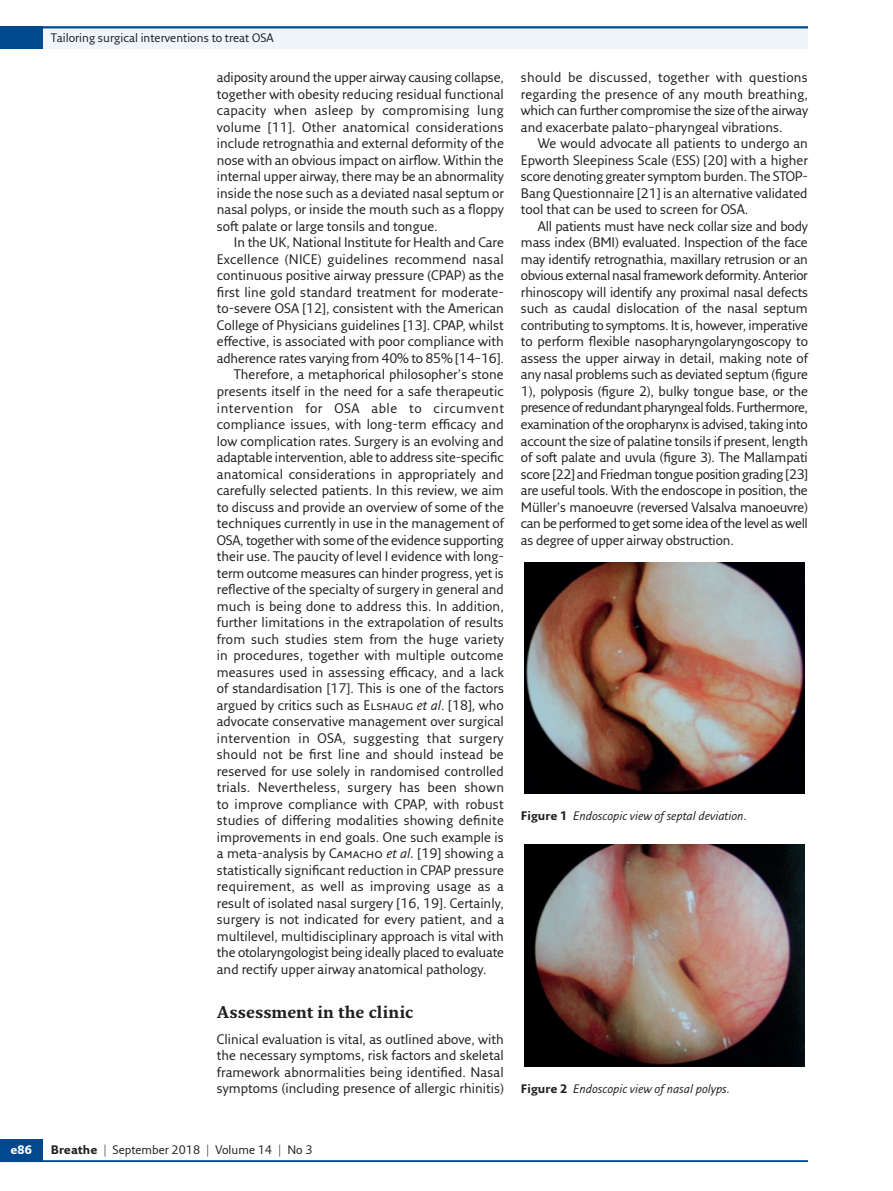
<style>
.page{position:relative;width:893px;height:1191px;background:#fff}
.page>*{position:absolute;margin:0;border:0;box-sizing:border-box;transform-origin:0 0}
.t1{font:700 16.5px "Fresco Std";color:#231f20}
.t2{font:13.5px/16.5px "Fresco Sans Pro";color:#231f20;text-align:justify}
.t3{font:13.5px "Fresco Sans Pro";letter-spacing:.02em;color:#231f20}
.t4{font:13.5px "Fresco Sans Pro";letter-spacing:-.02em;color:#231f20}
.t5{font:13.5px "Fresco Sans Pro";letter-spacing:.04em;color:#231f20}
.t6{font:12px "Fresco Sans Pro";color:#231f20}
.t7{font:italic 12px "Fresco Sans Pro";color:#231f20}
.t8{font:700 12px "Fresco Sans Pro";color:#fff}
.s1{font-style:italic}
.s2{font-weight:700;font-style:normal}
.s3{font-weight:700}
</style>
<div class="page">
<hr style="left:0;top:1160px;width:808px;height:2px;background:#01498e">
<div style="left:0;top:1138px;width:43px;height:23px;background:#01498e"></div>
<div style="left:0;top:26px;width:808px;height:23px;background:#eff5fb"></div>
<hr style="left:0;top:26px;width:808px;height:2px;background:#01498e">
<div style="left:0;top:26px;width:43px;height:23px;background:#01498e"></div>
<img style="left:524px;top:563px;width:281px;height:230px">
<img style="left:524px;top:844px;width:281px;height:223px">
<p class="t6" style="left:51px;top:30px;width:224px">Tailoring surgical interventions to treat OSA</p>
<p class="t2" style="left:217px;top:69px;width:289px">adiposity around the upper airway causing collapse, together with obesity reducing residual functional capacity when asleep by compromising lung volume [11]. Other anatomical considerations include retrognathia and external deformity of the nose with an obvious impact on airflow. Within the internal upper airway, there may be an abnormality inside the nose such as a deviated nasal septum or nasal polyps, or inside the mouth such as a floppy soft palate or large tonsils and tongue.</p>
<p class="t2" style="left:234px;top:234px;width:272px">In the UK, National Institute for Health and Care</p>
<p class="t2" style="left:217px;top:251px;width:288px">Excellence (NICE) guidelines recommend nasal</p>
<p class="t2" style="left:217px;top:267px;width:289px">continuous positive airway pressure (CPAP) as the</p>
<p class="t2" style="left:217px;top:284px;width:289px">first line gold standard treatment for moderate-</p>
<p class="t2" style="left:217px;top:300px;width:288px">to-severe OSA [12], consistent with the American</p>
<p class="t2" style="left:217px;top:316px;width:289px">College of Physicians guidelines [13]. CPAP, whilst</p>
<p class="t2" style="left:217px;top:333px;width:288px">effective, is associated with poor compliance with</p>
<p class="t2" style="left:217px;top:349px;width:288px">adherence rates varying from 40% to 85% [14–16].</p>
<p class="t2" style="left:234px;top:366px;width:271px">Therefore, a metaphorical philosopher’s stone</p>
<p class="t2" style="left:217px;top:382px;width:288px">presents itself in the need for a safe therapeutic</p>
<p class="t5" style="left:217px;top:399px;width:289px">intervention for OSA able to circumvent</p>
<p class="t2" style="left:217px;top:415px;width:288px">compliance issues, with long-term efficacy and</p>
<p class="t2" style="left:217px;top:432px;width:288px">low complication rates. Surgery is an evolving and</p>
<p class="t2" style="left:217px;top:448px;width:288px">adaptable intervention, able to address site-specific</p>
<p class="t2" style="left:217px;top:465px;width:288px">anatomical considerations in appropriately and</p>
<p class="t2" style="left:217px;top:481px;width:288px">carefully selected patients. In this review, we aim</p>
<p class="t2" style="left:217px;top:498px;width:289px">to discuss and provide an overview of some of the</p>
<p class="t2" style="left:217px;top:514px;width:289px">techniques currently in use in the management of</p>
<p class="t4" style="left:217px;top:531px;width:288px">OSA, together with some of the evidence supporting</p>
<p class="t2" style="left:217px;top:547px;width:289px">their use. The paucity of level I evidence with long-</p>
<p class="t2" style="left:217px;top:564px;width:288px">term outcome measures can hinder progress, yet is</p>
<p class="t2" style="left:217px;top:580px;width:289px">reflective of the specialty of surgery in general and</p>
<p class="t2" style="left:217px;top:597px;width:288px">much is being done to address this. In addition,</p>
<p class="t2" style="left:217px;top:613px;width:289px">further limitations in the extrapolation of results</p>
<p class="t2" style="left:217px;top:630px;width:288px">from such studies stem from the huge variety</p>
<p class="t2" style="left:217px;top:646px;width:288px">in procedures, together with multiple outcome</p>
<p class="t2" style="left:217px;top:663px;width:288px">measures used in assessing efficacy, and a lack</p>
<p class="t2" style="left:217px;top:679px;width:289px">of standardisation [17]. This is one of the factors</p>
<p class="t2" style="left:217px;top:696px;width:289px">argued by critics such as Elshaug <span class="s1">et al</span>. [18], who</p>
<p class="t2" style="left:217px;top:712px;width:289px">advocate conservative management over surgical</p>
<p class="t3" style="left:217px;top:729px;width:288px">intervention in OSA, suggesting that surgery</p>
<p class="t2" style="left:217px;top:745px;width:288px">should not be first line and should instead be</p>
<p class="t2" style="left:217px;top:762px;width:288px">reserved for use solely in randomised controlled</p>
<p class="t3" style="left:217px;top:779px;width:289px">trials. Nevertheless, surgery has been shown</p>
<p class="t2" style="left:217px;top:795px;width:288px">to improve compliance with CPAP, with robust</p>
<p class="t2" style="left:217px;top:811px;width:288px">studies of differing modalities showing definite</p>
<p class="t2" style="left:217px;top:828px;width:289px">improvements in end goals. One such example is</p>
<p class="t2" style="left:217px;top:844px;width:288px">a meta-analysis by Camacho <span class="s1">et al.</span> [19] showing a</p>
<p class="t2" style="left:217px;top:861px;width:289px">statistically significant reduction in CPAP pressure</p>
<p class="t2" style="left:217px;top:877px;width:288px">requirement, as well as improving usage as a</p>
<p class="t2" style="left:217px;top:894px;width:288px">result of isolated nasal surgery [16, 19]. Certainly,</p>
<p class="t2" style="left:217px;top:910px;width:289px">surgery is not indicated for every patient, and a</p>
<p class="t2" style="left:217px;top:927px;width:289px">multilevel, multidisciplinary approach is vital with</p>
<p class="t2" style="left:217px;top:943px;width:289px">the otolaryngologist being ideally placed to evaluate</p>
<p class="t2" style="left:217px;top:960px;width:271px">and rectify upper airway anatomical pathology.</p>
<p class="t1" style="left:217px;top:1001px;width:198px">Assessment in the clinic</p>
<p class="t2" style="left:217px;top:1030px;width:289px">Clinical evaluation is vital, as outlined above, with the necessary symptoms, risk factors and skeletal framework abnormalities being identified. Nasal symptoms (including presence of allergic rhinitis)</p>
<p class="t2" style="left:521px;top:69px;width:288px">should be discussed, together with questions regarding the presence of any mouth breathing, which can further compromise the size of the airway and exacerbate palato–pharyngeal vibrations.</p>
<p class="t2" style="left:521px;top:135px;width:289px;text-indent:17px">We would advocate all patients to undergo an Epworth Sleepiness Scale (ESS) [20] with a higher score denoting greater symptom burden. The STOP-Bang Questionnaire [21] is an alternative validated tool that can be used to screen for OSA.</p>
<p class="t2" style="left:521px;top:218px;width:289px;text-indent:17px">All patients must have neck collar size and body mass index (BMI) evaluated. Inspection of the face may identify retrognathia, maxillary retrusion or an obvious external nasal framework deformity. Anterior rhinoscopy will identify any proximal nasal defects such as caudal dislocation of the nasal septum contributing to symptoms. It is, however, imperative to perform flexible nasopharyngolaryngoscopy to assess the upper airway in detail, making note of any nasal problems such as deviated septum (figure 1), polyposis (figure 2), bulky tongue base, or the presence of redundant pharyngeal folds. Furthermore, examination of the oropharynx is advised, taking into account the size of palatine tonsils if present, length of soft palate and uvula (figure 3). The Mallampati score [22] and Friedman tongue position grading [23] are useful tools. With the endoscope in position, the Müller’s manoeuvre (reversed Valsalva manoeuvre) can be performed to get some idea of the level as well as degree of upper airway obstruction.</p>
<p class="t7" style="left:521px;top:808px;width:227px"><span class="s2">Figure 1</span> Endoscopic view of septal deviation.</p>
<p class="t7" style="left:521px;top:1081px;width:211px"><span class="s2">Figure 2</span> Endoscopic view of nasal polyps.</p>
<p class="t8" style="left:11px;top:1142px;width:23px">e86</p>
<p class="t6" style="left:51px;top:1142px;width:263px"><span class="s3">Breathe</span> | September 2018 | Volume 14 | No 3</p>
</div>
